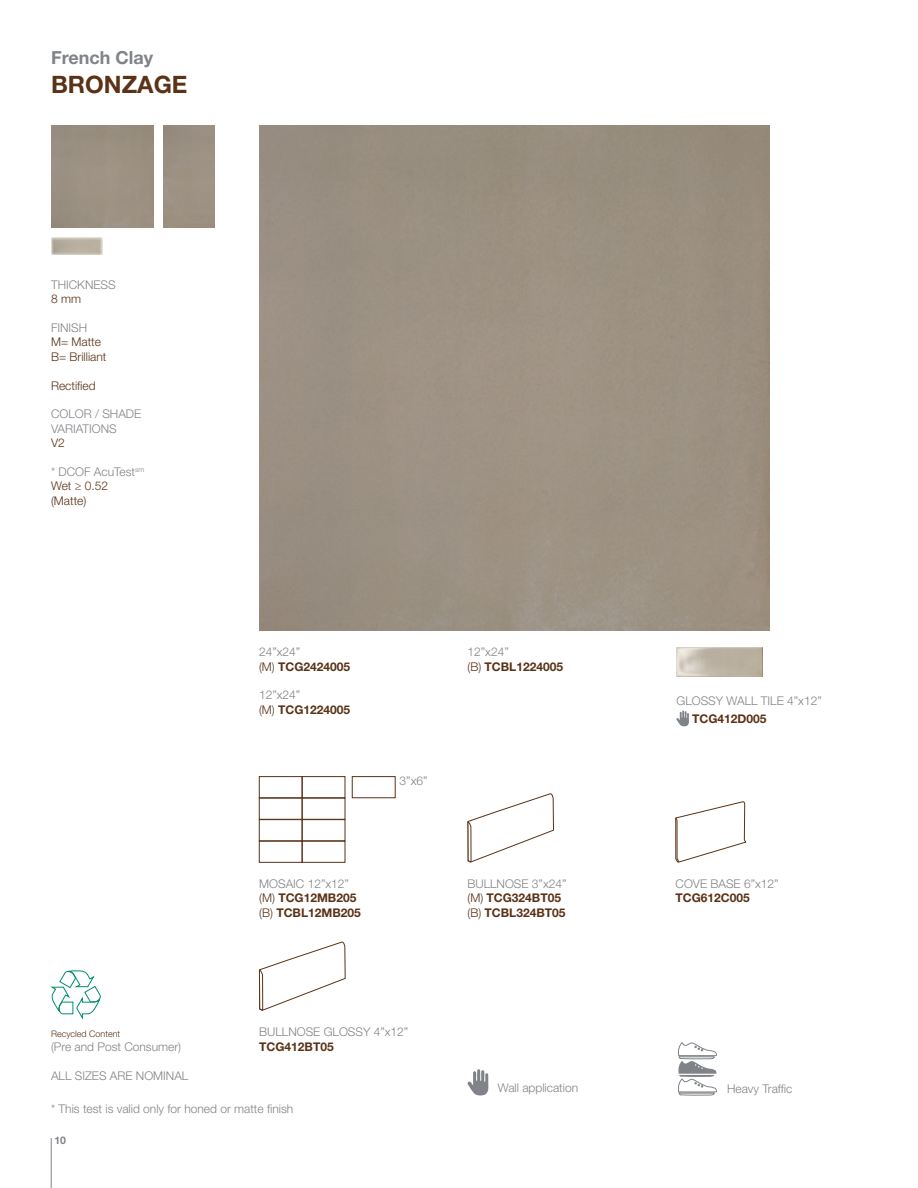
<style>
.page{position:relative;width:918px;height:1188px;background:#fff}
.page>*{position:absolute;margin:0;border:0;box-sizing:border-box;transform-origin:0 0}
.t1{font:700 24px "Helvetica Neue LT Std";color:#5a3217}
.t2{font:700 18px "Helvetica Neue LT Std";color:#808387}
.t3{font:300 12px/14.4px "Helvetica Neue LT Std";color:#808387}
.t4{font:700 12px/14.4px "Helvetica Neue LT Std";color:#5a3217}
.t5{font:300 12px/14.4px "Helvetica Neue LT Std";color:#5a3217}
.t6{font:700 10.5px "Helvetica Neue LT Std";color:#808387}
.t7{font:300 9px "Helvetica Neue LT Std";color:#5a3217}
.s1{color:#808387}
.s2{font-weight:300;color:#808387}
.s3{font-weight:300}
</style>
<div class="page">
<hr style="left:51px;top:1138px;width:1px;height:50px;background:#808387">
<svg style="left:675px;top:802px;width:71px;height:61px"></svg>
<svg style="left:259px;top:942px;width:87px;height:69px"></svg>
<svg style="left:467px;top:793px;width:87px;height:70px"></svg>
<div style="left:259px;top:819px;width:43px;height:22px;border:1px solid #5a3217"></div>
<div style="left:259px;top:841px;width:43px;height:22px;border:1px solid #5a3217"></div>
<div style="left:302px;top:819px;width:43px;height:22px;border:1px solid #5a3217"></div>
<div style="left:302px;top:841px;width:43px;height:22px;border:1px solid #5a3217"></div>
<div style="left:259px;top:776px;width:43px;height:22px;border:1px solid #5a3217"></div>
<div style="left:302px;top:776px;width:43px;height:22px;border:1px solid #5a3217"></div>
<div style="left:352px;top:776px;width:43px;height:22px;border:1px solid #5a3217"></div>
<img style="left:676px;top:648px;width:87px;height:28px">
<svg style="left:676px;top:710px;width:13px;height:17px"></svg>
<svg style="left:467px;top:1069px;width:22px;height:27px"></svg>
<svg style="left:678px;top:1042px;width:39px;height:54px"></svg>
<svg style="left:50px;top:970px;width:51px;height:50px"></svg>
<svg style="left:51px;top:226px;width:66px;height:29px"></svg>
<h2 class="t2" style="left:51px;top:46px;width:104px">French Clay</h2>
<h1 class="t1" style="left:51px;top:69px;width:138px">BRONZAGE</h1>
<p class="t3" style="left:51px;top:277px;width:66px">THICKNESS</p>
<p class="t5" style="left:51px;top:291px;width:31px">8 mm</p>
<p class="t3" style="left:51px;top:320px;width:38px">FINISH</p>
<p class="t5" style="left:51px;top:335px;width:57px">M= Matte<br>B= Brilliant</p>
<p class="t5" style="left:51px;top:378px;width:46px">Rectified</p>
<p class="t3" style="left:51px;top:407px;width:92px">COLOR / SHADE<br>VARIATIONS</p>
<p class="t5" style="left:51px;top:435px;width:15px">V2</p>
<p class="t5" style="left:51px;top:464px;width:95px"><span class="s1">* DCOF AcuTest</span><sup>sm<br></sup>Wet ≥ 0.52 (Matte)</p>
<p class="t4" style="left:259px;top:645px;width:93px"><span class="s2">24”x24”<br></span><span class="s3">(M)</span> TCG2424005</p>
<p class="t4" style="left:259px;top:688px;width:93px"><span class="s2">12”x24”<br></span><span class="s3">(M)</span> TCG1224005</p>
<p class="t4" style="left:259px;top:876px;width:103px"><span class="s2">MOSAIC 12”x12” </span><span class="s3">(M)</span> TCG12MB205 <span class="s3">(B)</span> TCBL12MB205</p>
<p class="t3" style="left:400px;top:773px;width:29px">3”x6”</p>
<p class="t4" style="left:468px;top:645px;width:97px"><span class="s2">12”x24”<br></span><span class="s3">(B)</span> TCBL1224005</p>
<p class="t4" style="left:467px;top:876px;width:101px"><span class="s2">BULLNOSE 3”x24” </span><span class="s3">(M)</span> TCG324BT05 <span class="s3">(B)</span> TCBL324BT05</p>
<p class="t3" style="left:676px;top:693px;width:147px">GLOSSY WALL TILE 4”x12”</p>
<p class="t4" style="left:692px;top:712px;width:76px">TCG412D005</p>
<p class="t3" style="left:676px;top:876px;width:105px">COVE BASE 6”x12”</p>
<p class="t4" style="left:676px;top:891px;width:76px">TCG612C005</p>
<p class="t3" style="left:259px;top:1025px;width:151px">BULLNOSE GLOSSY 4”x12”</p>
<p class="t4" style="left:259px;top:1039px;width:76px">TCG412BT05</p>
<p class="t7" style="left:51px;top:1028px;width:71px">Recycled Content</p>
<p class="t3" style="left:51px;top:1040px;width:132px">(Pre and Post Consumer)</p>
<p class="t3" style="left:51px;top:1068px;width:139px">ALL SIZES ARE NOMINAL</p>
<p class="t3" style="left:51px;top:1101px;width:244px">* This test is valid only for honed or matte finish</p>
<p class="t6" style="left:54px;top:1134px;width:13px">10</p>
<p class="t3" style="left:498px;top:1081px;width:82px">Wall application</p>
<p class="t3" style="left:727px;top:1082px;width:67px">Heavy Traffic</p>
</div>
